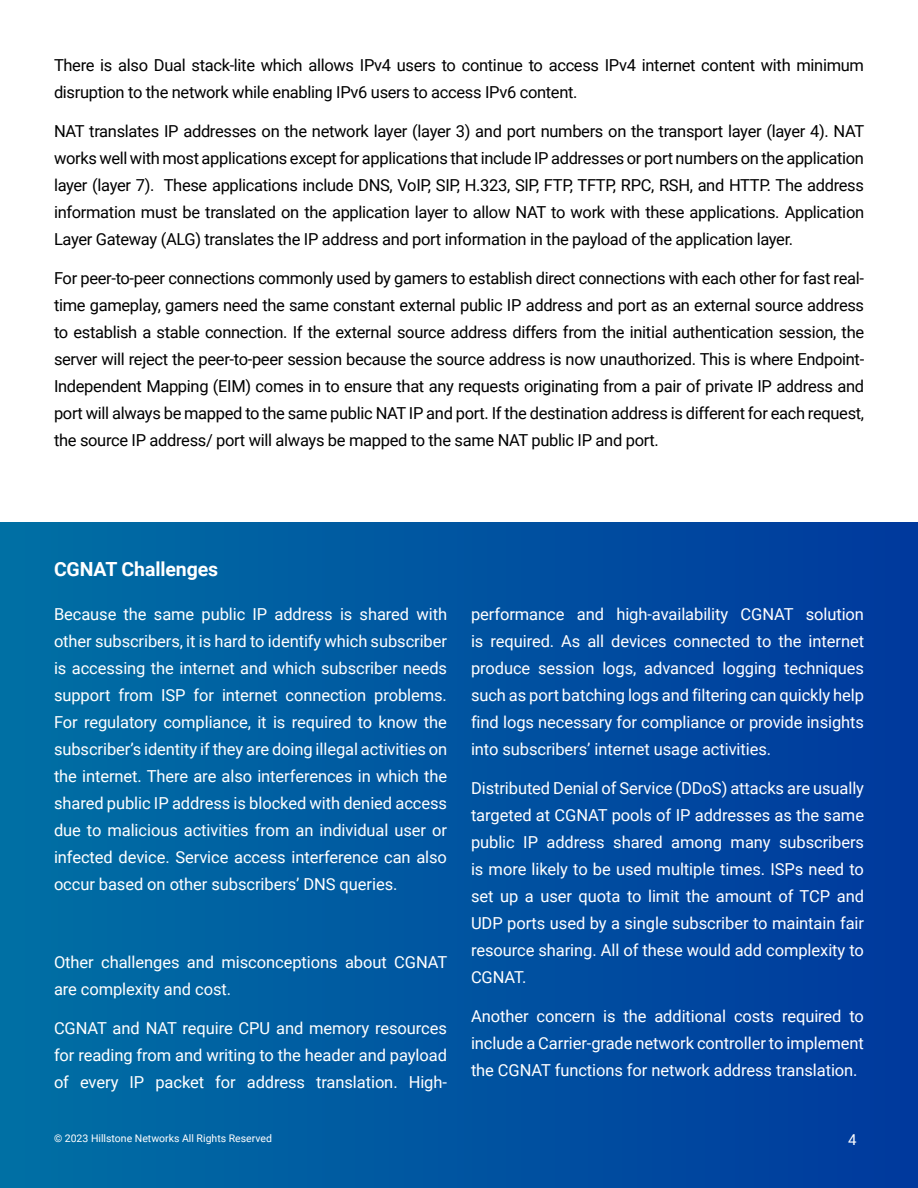
<style>
.page{position:relative;width:918px;height:1188px;background:#fff}
.page>*{position:absolute;margin:0;border:0;box-sizing:border-box;transform-origin:0 0}
.Contents_head{font:700 19.5px "Roboto";letter-spacing:-.005em;color:#fff}
.Contents_head-2{font:16.5px/27px "Roboto";letter-spacing:-.005em;color:#fff;text-align:justify}
.Contents_head-3{font:16.5px/27px "Roboto";letter-spacing:-.02em;color:#000001;text-align:justify}
.t1{font:15px "Roboto";color:#fff}
.t2{font:10.5px "Roboto";color:#fff}
</style>
<div class="page">
<div style="left:0;top:522px;width:918px;height:666px;background:linear-gradient(to right,#0070a4,#00399d)"></div>
<p class="Contents_head-3" style="left:54px;top:51px;width:812px">There is also Dual stack-lite which allows IPv4 users to continue to access IPv4 internet content with minimum disruption to the network while enabling IPv6 users to access IPv6 content.</p>
<p class="Contents_head-3" style="left:54px;top:117px;width:812px">NAT translates IP addresses on the network layer (layer 3) and port numbers on the transport layer (layer 4). NAT works well with most applications except for applications that include IP addresses or port numbers on the application layer (layer 7). These applications include DNS, VoIP, SIP, H.323, SIP, FTP, TFTP, RPC, RSH, and HTTP. The address information must be translated on the application layer to allow NAT to work with these applications. Application Layer Gateway (ALG) translates the IP address and port information in the payload of the application layer.</p>
<p class="Contents_head-3" style="left:54px;top:264px;width:812px">For peer-to-peer connections commonly used by gamers to establish direct connections with each other for fast real&shy;time gameplay, gamers need the same constant external public IP address and port as an external source address to establish a stable connection. If the external source address differs from the initial authentication session, the server will reject the peer-to-peer session because the source address is now unauthorized. This is where Endpoint-Independent Mapping (EIM) comes in to ensure that any requests originating from a pair of private IP address and port will always be mapped to the same public NAT IP and port. If the destination address is different for each request, the source IP address/ port will always be mapped to the same NAT public IP and port.</p>
<p class="Contents_head" style="left:54px;top:555px;width:166px">CGNAT Challenges</p>
<p class="Contents_head-2" style="left:54px;top:600px;width:395px;text-align:left">Because the same public IP address is shared with other subscribers, it is hard to identify which subscriber is accessing the internet and which subscriber needs support from ISP for internet connection problems.<br>For regulatory compliance, it is required to know the subscriber’s identity if they are doing illegal activities on the internet. There are also interferences in which the shared public IP address is blocked with denied access due to malicious activities from an individual user or infected device. Service access interference can also occur based on other subscribers’ DNS queries.</p>
<p class="Contents_head-2" style="left:54px;top:948px;width:395px">Other challenges and misconceptions about CGNAT are complexity and cost.</p>
<p class="Contents_head-2" style="left:54px;top:1014px;width:395px">CGNAT and NAT require CPU and memory resources for reading from and writing to the header and payload of every IP packet for address translation. High-</p>
<p class="Contents_head-2" style="left:471px;top:600px;width:395px">performance and high-availability CGNAT solution is required. As all devices connected to the internet produce session logs, advanced logging techniques such as port batching logs and filtering can quickly help find logs necessary for compliance or provide insights into subscribers’ internet usage activities.</p>
<p class="Contents_head-2" style="left:471px;top:774px;width:395px">Distributed Denial of Service (DDoS) attacks are usually targeted at CGNAT pools of IP addresses as the same public IP address shared among many subscribers is more likely to be used multiple times. ISPs need to set up a user quota to limit the amount of TCP and UDP ports used by a single subscriber to maintain fair resource sharing. All of these would add complexity to CGNAT.</p>
<p class="Contents_head-2" style="left:471px;top:1002px;width:395px">Another concern is the additional costs required to include a Carrier-grade network controller to implement the CGNAT functions for network address translation.</p>
<p class="t2" style="left:54px;top:1131px;width:219px">© 2023 Hillstone Networks All Rights Reserved</p>
<p class="t1" style="left:848px;top:1129px;width:10px">4</p>
</div>
